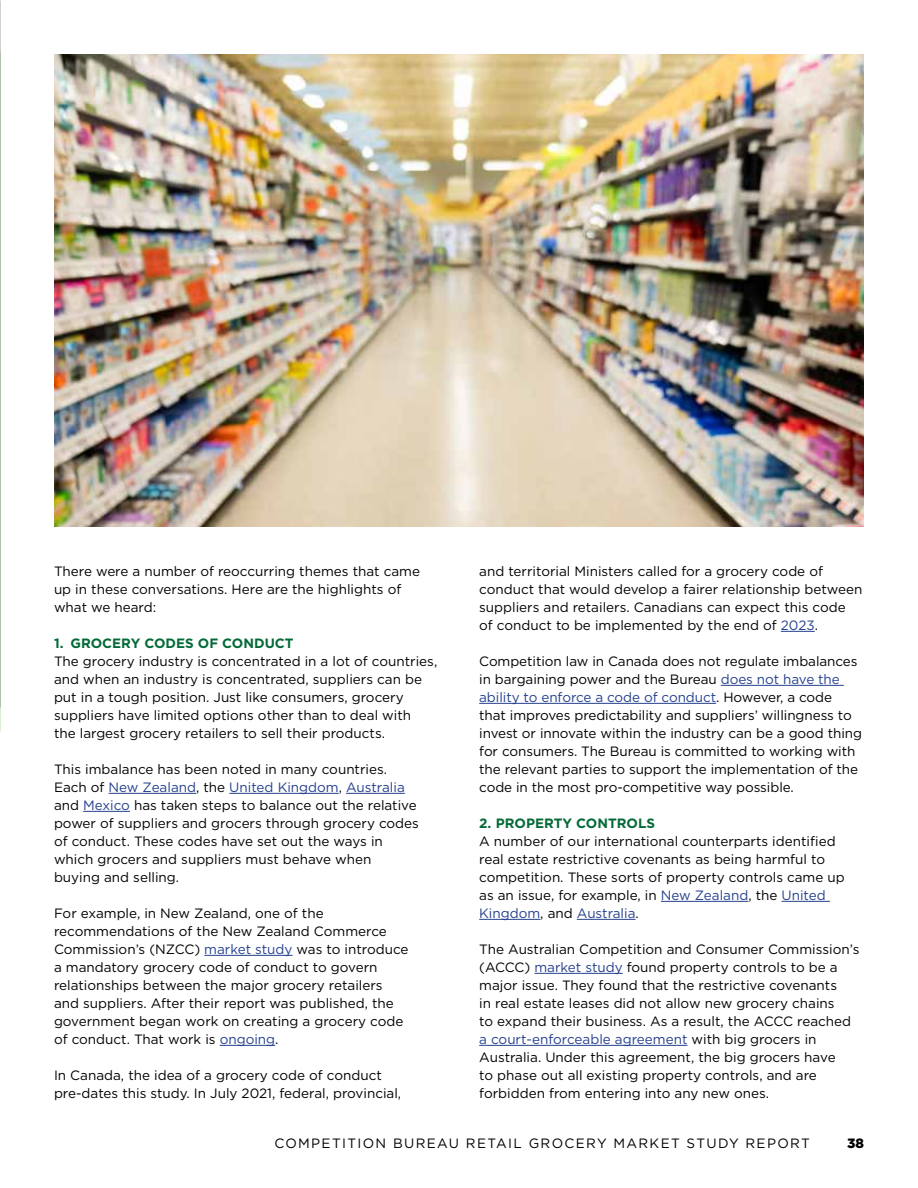
<style>
.page{position:relative;width:918px;height:1188px;background:#fff}
.page>*{position:absolute;margin:0;border:0;box-sizing:border-box;transform-origin:0 0}
.t1{font:13.5px/18px "Gotham";color:#000}
.t2{font:13.5px "Gotham";letter-spacing:.1em;color:#000}
.t3{font:700 13.5px "Gotham";color:#036a37}
.t4{font:900 13.5px "Gotham";color:#000}
.s1{color:#25408f}
</style>
<div class="page">
<hr style="left:109px;top:793px;width:87px;height:1px;background:#25408f">
<hr style="left:229px;top:793px;width:110px;height:1px;background:#25408f">
<hr style="left:346px;top:793px;width:59px;height:1px;background:#25408f">
<hr style="left:83px;top:811px;width:47px;height:1px;background:#25408f">
<hr style="left:204px;top:955px;width:89px;height:1px;background:#25408f">
<hr style="left:220px;top:1045px;width:55px;height:1px;background:#25408f">
<img style="left:0;top:0;width:1px;height:708px">
<hr style="left:781px;top:631px;width:34px;height:1px;background:#25408f">
<hr style="left:721px;top:685px;width:123px;height:1px;background:#25408f">
<hr style="left:479px;top:703px;width:237px;height:1px;background:#25408f">
<hr style="left:661px;top:901px;width:87px;height:1px;background:#25408f">
<hr style="left:782px;top:901px;width:48px;height:1px;background:#25408f">
<hr style="left:479px;top:919px;width:61px;height:1px;background:#25408f">
<hr style="left:577px;top:919px;width:59px;height:1px;background:#25408f">
<hr style="left:534px;top:973px;width:89px;height:1px;background:#25408f">
<hr style="left:479px;top:1045px;width:209px;height:1px;background:#25408f">
<img style="left:54px;top:54px;width:810px;height:472px">
<p class="t1" style="left:54px;top:562px;width:368px">There were a number of reoccurring themes that came up in these conversations. Here are the highlights of what we heard:</p>
<p class="t3" style="left:54px;top:634px;width:241px">1. GROCERY CODES OF CONDUCT</p>
<p class="t1" style="left:54px;top:652px;width:385px">The grocery industry is concentrated in a lot of countries, and when an industry is concentrated, suppliers can be put in a tough position. Just like consumers, grocery suppliers have limited options other than to deal with<br>the largest grocery retailers to sell their products.</p>
<p class="t1" style="left:54px;top:760px;width:366px">This imbalance has been noted in many countries.<br>Each of <span class="s1">New Zealand</span>, the <span class="s1">United Kingdom</span>, <span class="s1">Australia </span>and <span class="s1">Mexico</span> has taken steps to balance out the relative power of suppliers and grocers through grocery codes of conduct. These codes have set out the ways in which grocers and suppliers must behave when buying and selling.</p>
<p class="t1" style="left:54px;top:904px;width:356px">For example, in New Zealand, one of the recommendations of the New Zealand Commerce Commission’s (NZCC) <span class="s1">market study</span> was to introduce a mandatory grocery code of conduct to govern relationships between the major grocery retailers and suppliers. After their report was published, the government began work on creating a grocery code of conduct. That work is <span class="s1">ongoing</span>.</p>
<p class="t1" style="left:54px;top:1066px;width:349px">In Canada, the idea of a grocery code of conduct pre-dates this study. In July 2021, federal, provincial,</p>
<p class="t1" style="left:479px;top:562px;width:385px">and territorial Ministers called for a grocery code of conduct that would develop a fairer relationship between suppliers and retailers. Canadians can expect this code of conduct to be implemented by the end of <span class="s1">2023</span>.</p>
<p class="t1" style="left:479px;top:652px;width:384px">Competition law in Canada does not regulate imbalances in bargaining power and the Bureau <span class="s1">does not have the ability to enforce a code of conduct</span>. However, a code that improves predictability and suppliers’ willingness to invest or innovate within the industry can be a good thing for consumers. The Bureau is committed to working with the relevant parties to support the implementation of the code in the most pro-competitive way possible.</p>
<p class="t3" style="left:479px;top:814px;width:177px">2. PROPERTY CONTROLS</p>
<p class="t1" style="left:479px;top:832px;width:367px">A number of our international counterparts identified real estate restrictive covenants as being harmful to competition. These sorts of property controls came up as an issue, for example, in <span class="s1">New Zealand</span>, the <span class="s1">United Kingdom</span>, and <span class="s1">Australia</span>.</p>
<p class="t1" style="left:479px;top:940px;width:382px">The Australian Competition and Consumer Commission’s (ACCC) <span class="s1">market study</span> found property controls to be a major issue. They found that the restrictive covenants<br>in real estate leases did not allow new grocery chains<br>to expand their business. As a result, the ACCC reached <span class="s1">a court-enforceable agreement</span> with big grocers in Australia. Under this agreement, the big grocers have<br>to phase out all existing property controls, and are forbidden from entering into any new ones.</p>
<p class="t2" style="left:274px;top:1134px;width:537px">COMPETITION BUREAU RETAIL GROCERY MARKET STUDY REPORT</p>
<p class="t4" style="left:847px;top:1133px;width:18px">38</p>
</div>
